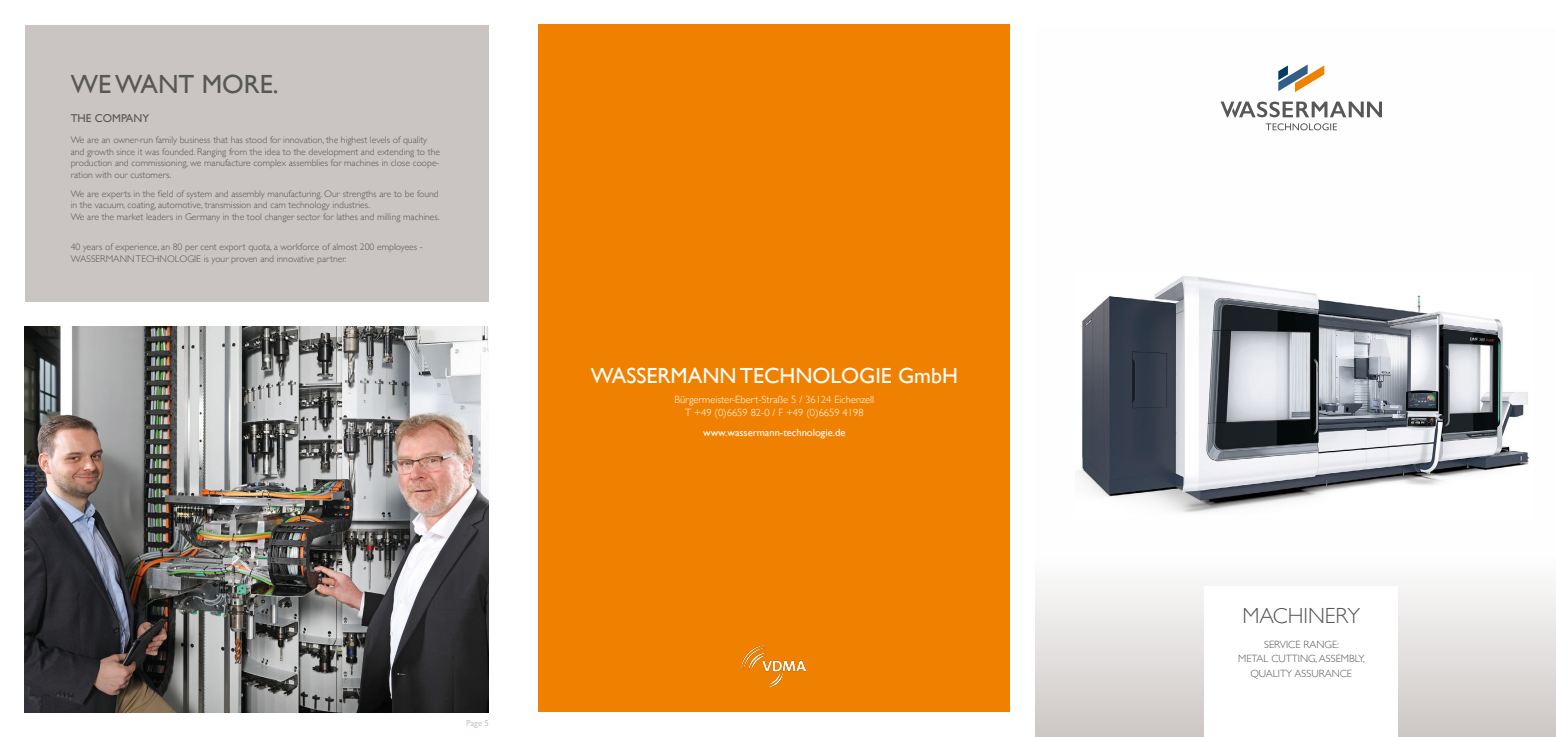
<style>
.page{position:relative;width:1556px;height:737px;background:#fff}
.page>*{position:absolute;margin:0;border:0;box-sizing:border-box;transform-origin:0 0}
.t1{font:26.25px "Gill Sans";color:#575756}
.t2{font:21.88px "Gill Sans";color:#fff}
.t3{font:300 21.88px "Gill Sans";color:#575756}
.t4{font:11.38px "Gill Sans";color:#575756}
.t5{font:300 10.5px/13.1px "Gill Sans";color:#fff;text-align:center}
.t6{font:300 10.5px/14.9px "Gill Sans";color:#575756;text-align:center}
.t7{font:10.5px "Gill Sans";color:#fff}
.t8{font:300 9.62px/11.4px "Gill Sans";color:#575756}
.t9{font:8.75px "Gill Sans";color:#cac4c2}
</style>
<div class="page">
<img style="left:25px;top:326px;width:463px;height:386px">
<div style="left:538px;top:25px;width:472px;height:687px;background:#f08100"></div>
<img style="left:741px;top:645px;width:64px;height:42px">
<div style="left:25px;top:25px;width:463px;height:276px;background:#cac4c2"></div>
<svg style="left:1035px;top:65px;width:520px;height:672px"></svg>
<div style="left:1204px;top:587px;width:194px;height:150px;background:#fff"></div>
<img style="left:1075px;top:273px;width:457px;height:244px">
<svg style="left:1265px;top:123px;width:71px;height:7px"></svg>
<svg style="left:1220px;top:102px;width:161px;height:15px"></svg>
<svg style="left:1278px;top:64px;width:46px;height:28px"></svg>
<h1 class="t1" style="left:71px;top:68px;width:209px">WE WANT MORE.</h1>
<p class="t4" style="left:71px;top:112px;width:80px">THE COMPANY</p>
<p class="t8" style="left:71px;top:134px;width:371px">We are an owner-run family business that has stood for innovation, the highest levels of quality and growth since it was founded. Ranging from the idea to the development and extending to the production and commissioning, we manufacture complex assemblies for machines in close coope&shy;ration with our customers.</p>
<p class="t8" style="left:71px;top:187px;width:370px">We are experts in the field of system and assembly manufacturing. Our strengths are to be found in the vacuum, coating, automotive, transmission and cam technology industries.<br>We are the market leaders in Germany in the tool changer sector for lathes and milling machines.</p>
<p class="t8" style="left:71px;top:241px;width:354px">40 years of experience, an 80 per cent export quota, a workforce of almost 200 employees -<br>WASSERMANN TECHNOLOGIE is your proven and innovative partner.</p>
<h2 class="t2" style="left:590px;top:363px;width:369px">WASSERMANN TECHNOLOGIE GmbH</h2>
<p class="t5" style="left:674px;top:392px;width:201px">Bürgermeister-Ebert-Straße 5 / 36124 Eichenzell<br>T +49 (0)6659 82-0 / F +49 (0)6659 4198</p>
<p class="t7" style="left:703px;top:427px;width:144px">www.wassermann-technologie.de</p>
<p class="t9" style="left:466px;top:717px;width:24px">Page 5</p>
<h2 class="t3" style="left:1242px;top:598px;width:119px">MACHINERY</h2>
<p class="t6" style="left:1237px;top:636px;width:128px">SERVICE RANGE:<br>METAL CUTTING, ASSEMBLY,<br>QUALITY ASSURANCE</p>
</div>
